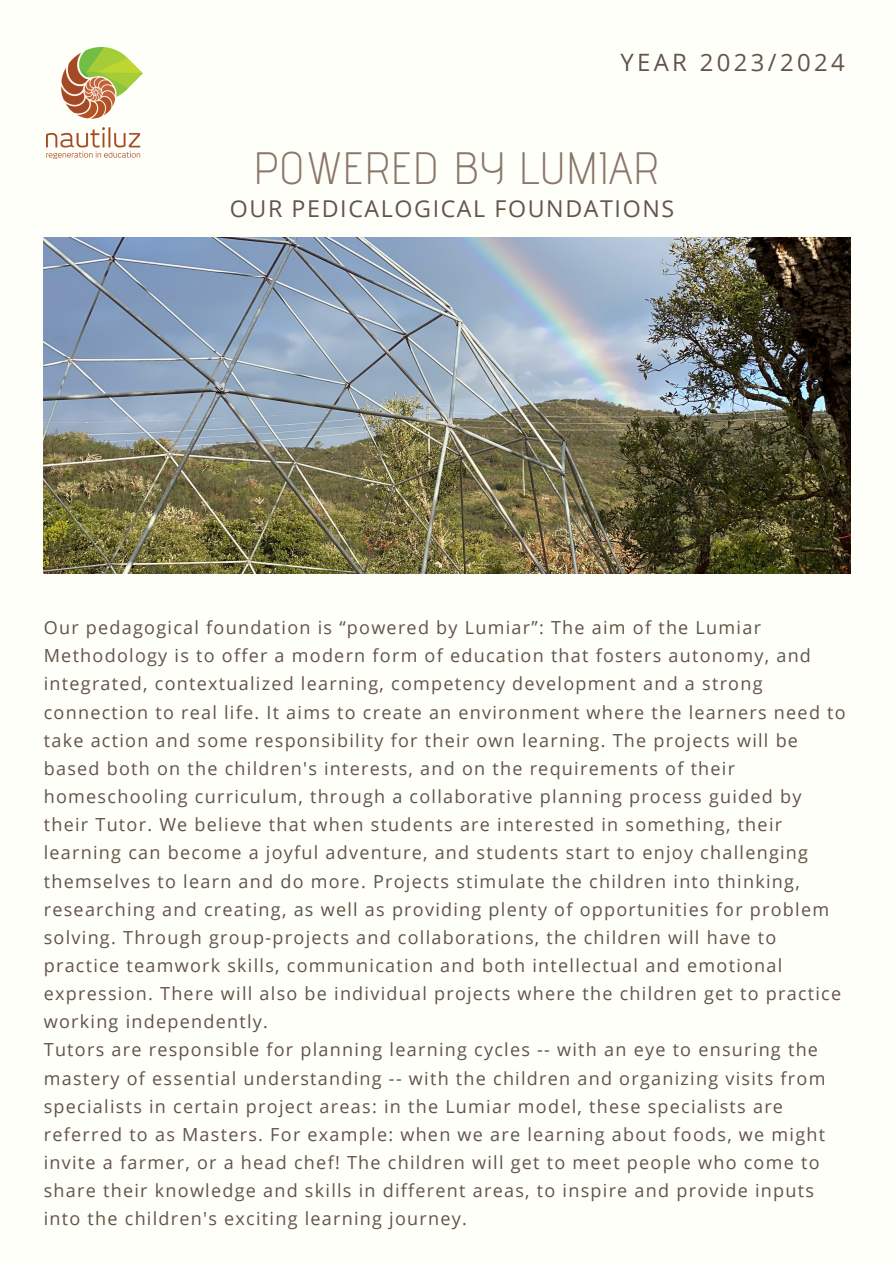
<style>
.page{position:relative;width:894px;height:1264px;background:#fff}
.page>*{position:absolute;margin:0;border:0;box-sizing:border-box;transform-origin:0 0}
.t1{font:300 45.3px "Advent Pro";letter-spacing:.02em;color:#8a7669}
.t2{font:23.85px "Open Sans";color:#625449}
.t3{font:23.25px "Open Sans";letter-spacing:.07em;color:#625449}
.t4{font:18px/28.2px "Open Sans";letter-spacing:.07em;color:#625449}
</style>
<div class="page">
<div style="left:0;top:0;width:893px;height:1263px;background:#fffff9"></div>
<img style="left:44px;top:238px;width:806px;height:335px">
<img style="left:46px;top:47px;width:97px;height:112px">
<p class="t2" style="left:620px;top:45px;width:226px">Y E A R 2 0 2 3/ 2 0 2 4</p>
<p class="t1" style="left:254px;top:140px;width:406px">POWERED BY LUMIAR</p>
<p class="t3" style="left:230px;top:192px;width:445px">OUR PEDICALOGICAL FOUNDATIONS</p>
<p class="t4" style="left:44px;top:613px;width:803px">Our pedagogical foundation is “powered by Lumiar”: The aim of the Lumiar Methodology is to offer a modern form of education that fosters autonomy, and integrated, contextualized learning, competency development and a strong connection to real life. It aims to create an environment where the learners need to take action and some responsibility for their own learning. The projects will be based both on the children's interests, and on the requirements of their homeschooling curriculum, through a collaborative planning process guided by their Tutor. We believe that when students are interested in something, their learning can become a joyful adventure, and students start to enjoy challenging themselves to learn and do more. Projects stimulate the children into thinking, researching and creating, as well as providing plenty of opportunities for problem solving. Through group-projects and collaborations, the children will have to practice teamwork skills, communication and both intellectual and emotional expression. There will also be individual projects where the children get to practice working independently.</p>
<p class="t4" style="left:44px;top:1035px;width:783px">Tutors are responsible for planning learning cycles -- with an eye to ensuring the mastery of essential understanding -- with the children and organizing visits from specialists in certain project areas: in the Lumiar model, these specialists are referred to as Masters. For example: when we are learning about foods, we might invite a farmer, or a head chef! The children will get to meet people who come to share their knowledge and skills in different areas, to inspire and provide inputs into the children's exciting learning journey.</p>
</div>
